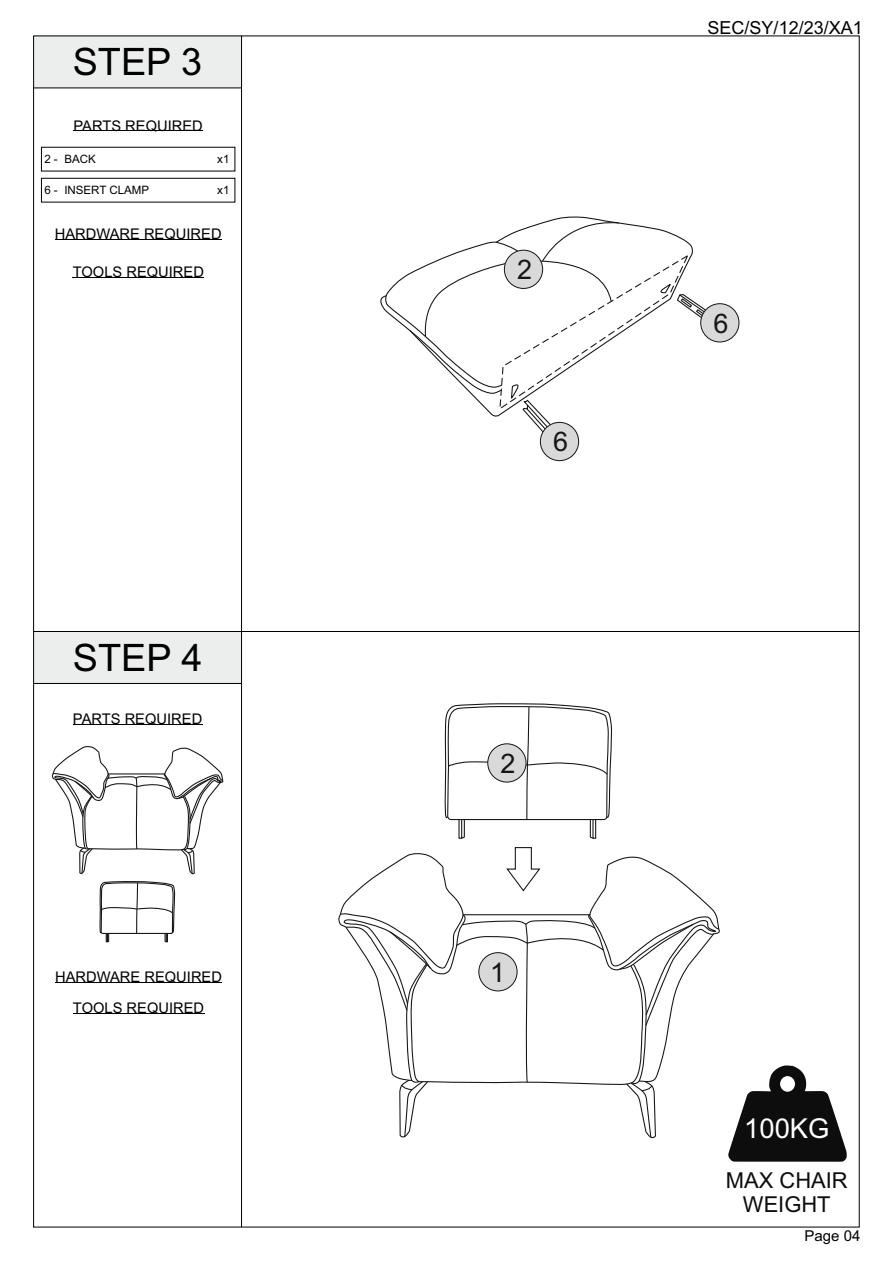
<style>
.page{position:relative;width:893px;height:1263px;background:#fff}
.page>*{position:absolute;margin:0;border:0;box-sizing:border-box;transform-origin:0 0}
.t1{font:37.8px "Arial";color:#000}
.t2{font:27.45px "Arial";color:#fff}
.t3{font:27px "Arial";color:#151616}
.t4{font:21.9px/24.5px "Arial";color:#0c0d0c;text-align:center}
.t5{font:18px "Arial";color:#000}
.t6{font:15px "Arial";color:#000}
.t7{font:14.7px "Arial";color:#000}
.t8{font:11.55px "Arial";color:#000}
</style>
<div class="page">
<div style="left:34px;top:631px;width:207px;height:52px;background:#eceded"></div>
<hr style="left:34px;top:683px;width:207px;height:1px;background:#000">
<div style="left:34px;top:36px;width:207px;height:52px;background:#eceded"></div>
<hr style="left:34px;top:631px;width:825px;height:1px;background:#000">
<hr style="left:34px;top:87px;width:207px;height:1px;background:#000">
<hr style="left:241px;top:36px;width:1px;height:1191px;background:#000">
<hr style="left:73px;top:724px;width:52px;height:1px;background:#000">
<hr style="left:125px;top:724px;width:77px;height:1px;background:#000">
<hr style="left:73px;top:1013px;width:131px;height:1px;background:#000">
<hr style="left:55px;top:982px;width:167px;height:1px;background:#000">
<svg style="left:380px;top:219px;width:332px;height:238px"></svg>
<div style="left:696px;top:309px;width:11px;height:9px;border:1px solid #151616"></div>
<div style="left:681px;top:298px;width:11px;height:10px;border:1px solid #151616"></div>
<svg style="left:444px;top:703px;width:168px;height:136px"></svg>
<svg style="left:339px;top:847px;width:381px;height:292px"></svg>
<div style="left:700px;top:303px;width:39px;height:39px;background:#d9d9da;border:1px solid #151616;border-radius:50%"></div>
<div style="left:540px;top:422px;width:39px;height:39px;background:#d9d9da;border:1px solid #151616;border-radius:50%"></div>
<div style="left:504px;top:250px;width:39px;height:39px;background:#d9d9da;border:1px solid #151616;border-radius:50%"></div>
<hr style="left:74px;top:131px;width:51px;height:1px;background:#000">
<hr style="left:125px;top:131px;width:78px;height:1px;background:#000">
<hr style="left:73px;top:277px;width:131px;height:1px;background:#000">
<hr style="left:55px;top:239px;width:167px;height:1px;background:#000">
<div style="left:41px;top:178px;width:194px;height:24px;border:1px solid #000"></div>
<svg style="left:52px;top:746px;width:172px;height:197px"></svg>
<div style="left:487px;top:743px;width:39px;height:39px;background:#d9d9da;border:1px solid #151616;border-radius:50%"></div>
<div style="left:478px;top:952px;width:39px;height:39px;background:#d9d9da;border:1px solid #151616;border-radius:50%"></div>
<svg style="left:728px;top:1065px;width:119px;height:97px"></svg>
<div style="left:777px;top:1073px;width:21px;height:22px;background:#fff;border:3px solid #0c0d0c;border-radius:50%"></div>
<h1 class="t1" style="left:73px;top:48px;width:131px">STEP 3</h1>
<p class="t7" style="left:74px;top:120px;width:131px">PARTS REQUIRED</p>
<p class="t8" style="left:44px;top:155px;width:53px">2 - BACK</p>
<p class="t8" style="left:217px;top:155px;width:14px">x1</p>
<p class="t8" style="left:44px;top:186px;width:106px">6 - INSERT CLAMP</p>
<p class="t8" style="left:217px;top:186px;width:14px">x1</p>
<p class="t7" style="left:55px;top:228px;width:168px">HARDWARE REQUIRED</p>
<p class="t7" style="left:73px;top:266px;width:133px">TOOLS REQUIRED</p>
<h1 class="t1" style="left:73px;top:643px;width:131px">STEP 4</h1>
<p class="t7" style="left:73px;top:713px;width:131px">PARTS REQUIRED</p>
<p class="t7" style="left:55px;top:971px;width:168px">HARDWARE REQUIRED</p>
<p class="t7" style="left:73px;top:1002px;width:133px">TOOLS REQUIRED</p>
<h3 class="t3" style="left:517px;top:259px;width:17px">2</h3>
<h3 class="t3" style="left:553px;top:432px;width:17px">6</h3>
<h3 class="t3" style="left:500px;top:753px;width:17px">2</h3>
<h3 class="t3" style="left:490px;top:962px;width:17px">1</h3>
<p class="t5" style="left:708px;top:21px;width:157px">SEC/SY/12/23/XA1</p>
<h3 class="t3" style="left:713px;top:313px;width:17px">6</h3>
<h2 class="t2" style="left:744px;top:1118px;width:87px">100KG</h2>
<h3 class="t4" style="left:726px;top:1170px;width:123px">MAX CHAIR<br>WEIGHT</h3>
<p class="t6" style="left:804px;top:1229px;width:57px">Page 04</p>
</div>
